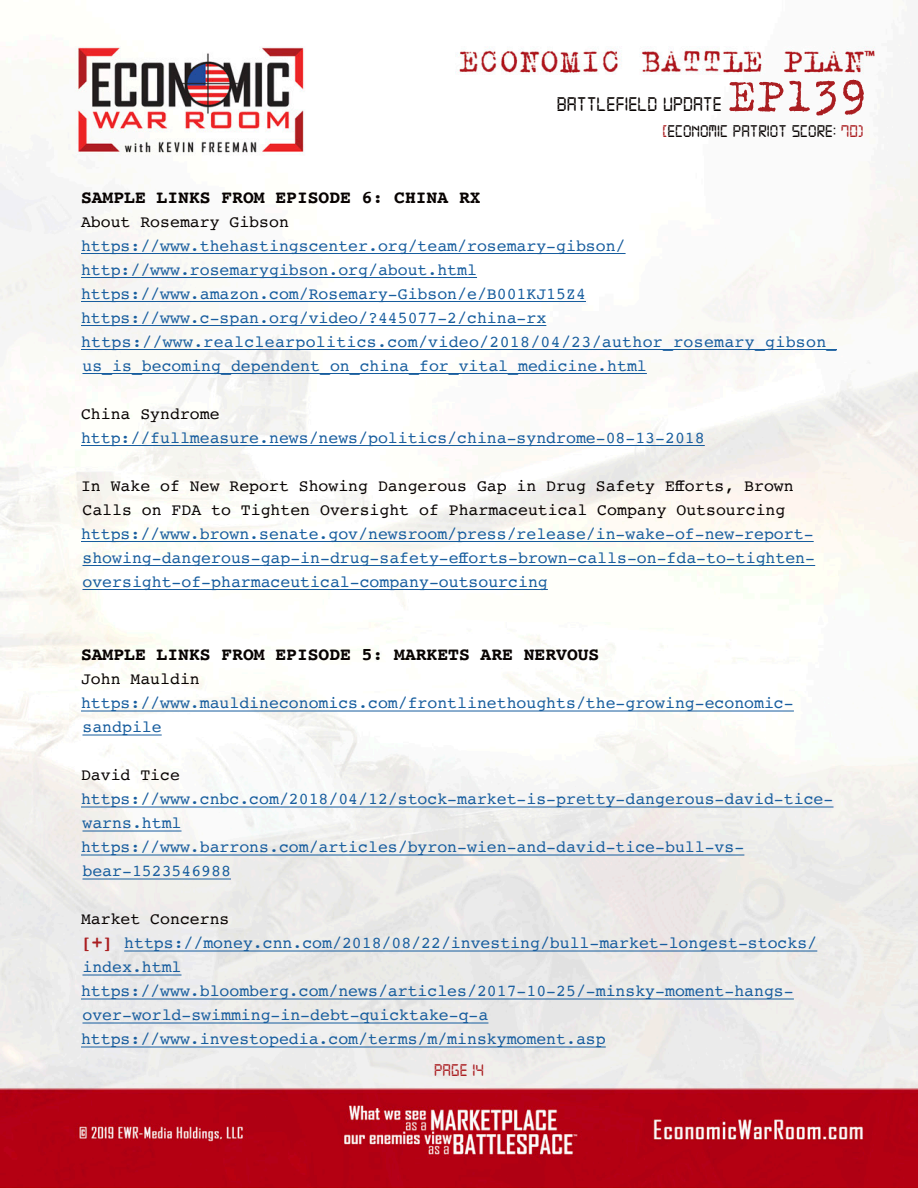
<style>
.page{position:relative;width:918px;height:1188px;background:#fff}
.page>*{position:absolute;margin:0;border:0;box-sizing:border-box;transform-origin:0 0}
.t1{font:51px "Trixie";color:#aa1e21}
.t2{font:21px "Digital 7";color:#080302}
.t3{font:700 18px "Courier";color:#080302}
.t4{font:18px "Digital 7";color:#080302}
.t5{font:18px "Digital 7";color:#aa1e21}
.t6{font:16.5px/24px "Courier";color:#175d9e}
.t7{font:16.5px/24px "Courier";color:#080302}
.t8{font:16.5px/24px "Courier";letter-spacing:.02em;color:#175d9e}
.s1{color:#aa1e21}
.s2{font-weight:700;font-size:18px;color:#aa1e21}
</style>
<div class="page">
<img style="left:0;top:35px;width:918px;height:1153px">
<hr style="left:81px;top:253px;width:545px;height:1px;background:#175d9e">
<hr style="left:81px;top:277px;width:396px;height:1px;background:#175d9e">
<hr style="left:81px;top:301px;width:505px;height:1px;background:#175d9e">
<hr style="left:81px;top:325px;width:465px;height:1px;background:#175d9e">
<hr style="left:81px;top:349px;width:756px;height:1px;background:#175d9e">
<hr style="left:82px;top:373px;width:565px;height:1px;background:#175d9e">
<hr style="left:81px;top:445px;width:624px;height:1px;background:#175d9e">
<hr style="left:81px;top:541px;width:733px;height:1px;background:#175d9e">
<hr style="left:82px;top:565px;width:733px;height:1px;background:#175d9e">
<hr style="left:82px;top:589px;width:466px;height:1px;background:#175d9e">
<hr style="left:81px;top:711px;width:713px;height:1px;background:#175d9e">
<hr style="left:82px;top:735px;width:80px;height:1px;background:#175d9e">
<hr style="left:81px;top:807px;width:753px;height:1px;background:#175d9e">
<hr style="left:82px;top:831px;width:100px;height:1px;background:#175d9e">
<hr style="left:81px;top:855px;width:663px;height:1px;background:#175d9e">
<hr style="left:82px;top:879px;width:149px;height:1px;background:#175d9e">
<hr style="left:124px;top:951px;width:693px;height:1px;background:#175d9e">
<hr style="left:82px;top:975px;width:100px;height:1px;background:#175d9e">
<hr style="left:81px;top:999px;width:713px;height:1px;background:#175d9e">
<hr style="left:82px;top:1023px;width:406px;height:1px;background:#175d9e">
<hr style="left:81px;top:1047px;width:525px;height:1px;background:#175d9e">
<h1 class="t1" style="left:728px;top:62px;width:142px">EP139</h1>
<p class="t4" style="left:662px;top:123px;width:203px"><span class="s1">[</span>ECONOMIC PATRIOT SCORE: <span class="s1">70)</span></p>
<p class="t2" style="left:557px;top:95px;width:167px">BATTLEFIELD UPDATE</p>
<p class="t3" style="left:81px;top:182px;width:401px">SAMPLE LINKS FROM EPISODE 6: CHINA RX</p>
<p class="t7" style="left:81px;top:209px;width:209px">About Rosemary Gibson</p>
<p class="t6" style="left:81px;top:233px;width:546px">https://www.thehastingscenter.org/team/rosemary-gibson/</p>
<p class="t6" style="left:81px;top:257px;width:398px">http://www.rosemarygibson.org/about.html</p>
<p class="t6" style="left:81px;top:281px;width:506px">https://www.amazon.com/Rosemary-Gibson/e/B001KJ15Z4</p>
<p class="t6" style="left:81px;top:305px;width:467px">https://www.c-span.org/video/?445077-2/china-rx</p>
<p class="t8" style="left:81px;top:329px;width:757px">https://www.realclearpolitics.com/video/2018/04/23/author_rosemary_gibson_ us_is_becoming_dependent_on_china_for_vital_medicine.html</p>
<p class="t7" style="left:81px;top:401px;width:140px">China Syndrome</p>
<p class="t6" style="left:81px;top:425px;width:625px">http://fullmeasure.news/news/politics/china-syndrome-08-13-2018</p>
<p class="t7" style="left:81px;top:473px;width:714px">In Wake of New Report Showing Dangerous Gap in Drug Safety Efforts, Brown<br>Calls on FDA to Tighten Oversight of Pharmaceutical Company Outsourcing</p>
<p class="t6" style="left:81px;top:521px;width:736px;text-align:justify">https://www.brown.senate.gov/newsroom/press/release/in-wake-of-new-report&shy;showing-dangerous-gap-in-drug-safety-efforts-brown-calls-on-fda-to-tighten&shy;oversight-of-pharmaceutical-company-outsourcing</p>
<p class="t3" style="left:81px;top:640px;width:520px">SAMPLE LINKS FROM EPISODE 5: MARKETS ARE NERVOUS</p>
<p class="t7" style="left:81px;top:666px;width:120px">John Mauldin</p>
<p class="t6" style="left:81px;top:690px;width:714px">https://www.mauldineconomics.com/frontlinethoughts/the-growing-economic&shy;sandpile</p>
<p class="t7" style="left:81px;top:762px;width:100px">David Tice</p>
<p class="t6" style="left:81px;top:786px;width:754px">https://www.cnbc.com/2018/04/12/stock-market-is-pretty-dangerous-david-tice&shy;warns.html</p>
<p class="t6" style="left:81px;top:834px;width:665px">https://www.barrons.com/articles/byron-wien-and-david-tice-bull-vs&shy;bear-1523546988</p>
<p class="t7" style="left:81px;top:906px;width:150px">Market Concerns</p>
<p class="t6" style="left:81px;top:930px;width:738px"><span class="s2">[+]</span> https://money.cnn.com/2018/08/22/investing/bull-market-longest-stocks/ index.html</p>
<p class="t6" style="left:81px;top:978px;width:714px">https://www.bloomberg.com/news/articles/2017-10-25/-minsky-moment-hangs&shy;over-world-swimming-in-debt-quicktake-q-a</p>
<p class="t6" style="left:81px;top:1026px;width:526px">https://www.investopedia.com/terms/m/minskymoment.asp</p>
<p class="t5" style="left:434px;top:1062px;width:51px">PAGE 14</p>
</div>
